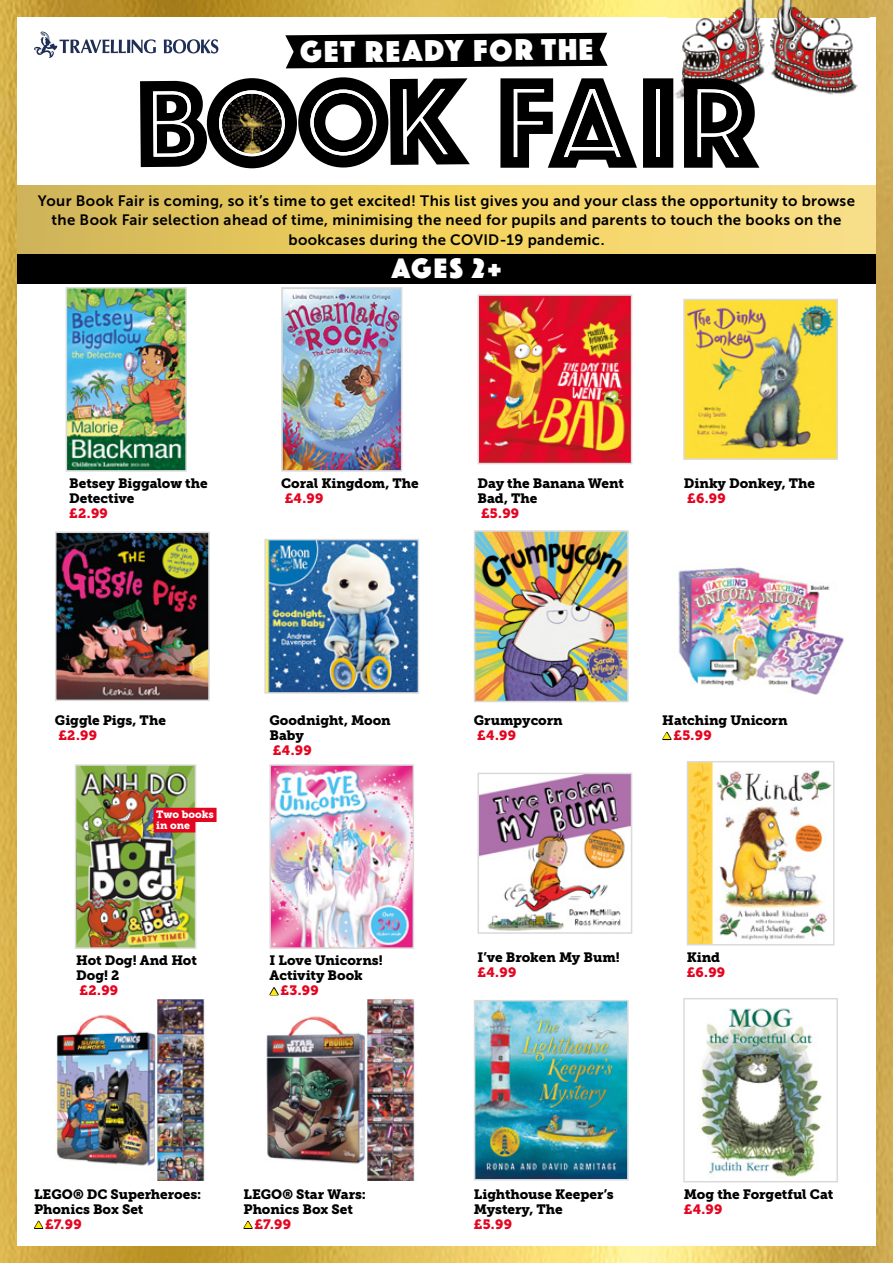
<style>
.page{position:relative;width:893px;height:1263px;background:#fff}
.page>*{position:absolute;margin:0;border:0;box-sizing:border-box;transform-origin:0 0}
.t1{font:128.7px "Phosphate Inline";color:#000}
.t2{font:31.35px "Phosphate Solid";color:#fff}
.t3{font:29.25px "Phosphate Solid";color:#fff}
.t4{font:15px/19.5px "Museo Sans 700";letter-spacing:.025em;color:#000;text-align:center}
.t5{font:13.5px/15px "Museo Slab 900";letter-spacing:-.005em;color:#000}
.t6{font:13.5px "Museo Slab 900";letter-spacing:.02em;color:#e40521}
.t7{font:10.5px/10.5px "Museo Slab 900";color:#fff}
.s1{font-size:133.95px}
</style>
<div class="page">
<img style="left:0;top:0;width:893px;height:1263px">
<div style="left:17px;top:253px;width:859px;height:31px;background:#000"></div>
<img style="left:667px;top:0;width:202px;height:109px">
<div style="left:17px;top:186px;width:859px;height:67px;background:linear-gradient(to right,#d7b84f,#ffe47f)"></div>
<svg style="left:285px;top:33px;width:323px;height:35px;background:#141414"></svg>
<svg style="left:514px;top:89px;width:30px;height:68px"></svg>
<svg style="left:564px;top:89px;width:57px;height:68px"></svg>
<hr style="left:656px;top:89px;width:4px;height:68px;background:#fff">
<svg style="left:698px;top:89px;width:43px;height:68px"></svg>
<svg style="left:153px;top:91px;width:41px;height:66px"></svg>
<svg style="left:219px;top:90px;width:66px;height:66px"></svg>
<svg style="left:310px;top:90px;width:66px;height:66px"></svg>
<svg style="left:403px;top:89px;width:45px;height:66px"></svg>
<svg style="left:222px;top:94px;width:59px;height:59px;background:#292316"></svg>
<img style="left:222px;top:94px;width:30px;height:28px">
<svg style="left:34px;top:31px;width:184px;height:27px"></svg>
<img style="left:54px;top:531px;width:156px;height:171px">
<img style="left:477px;top:294px;width:156px;height:171px">
<img style="left:65px;top:286px;width:123px;height:186px">
<img style="left:280px;top:286px;width:123px;height:186px">
<img style="left:682px;top:298px;width:157px;height:163px">
<img style="left:269px;top:763px;width:146px;height:187px">
<div style="left:663px;top:557px;width:196px;height:144px;background:#fff"></div>
<img style="left:678px;top:567px;width:166px;height:127px">
<img style="left:264px;top:538px;width:156px;height:156px">
<img style="left:473px;top:529px;width:156px;height:174px">
<img style="left:74px;top:763px;width:123px;height:187px">
<img style="left:473px;top:999px;width:156px;height:182px">
<img style="left:55px;top:999px;width:152px;height:182px">
<img style="left:477px;top:772px;width:156px;height:162px">
<img style="left:686px;top:760px;width:149px;height:186px">
<img style="left:264px;top:999px;width:152px;height:182px">
<img style="left:682px;top:997px;width:157px;height:186px">
<div style="left:153px;top:808px;width:64px;height:14px;background:#e40521"></div>
<div style="left:153px;top:818px;width:42px;height:14px;background:#e40521"></div>
<svg style="left:663px;top:732px;width:8px;height:7px"></svg>
<svg style="left:270px;top:988px;width:8px;height:7px"></svg>
<svg style="left:35px;top:1221px;width:8px;height:7px"></svg>
<svg style="left:244px;top:1221px;width:8px;height:7px"></svg>
<h2 class="t2" style="left:299px;top:31px;width:295px;rotate:-1deg">GET READY FOR THE</h2>
<h1 class="t1" style="left:136px;top:32px;width:623px">BOOK <span class="s1">FAIR</span></h1>
<p class="t4" style="left:38px;top:191px;width:818px">Your Book Fair is coming, so it’s time to get excited! This list gives you and your class the opportunity to browse the Book Fair selection ahead of time, minimising the need for pupils and parents to touch the books on the bookcases during the COVID-19 pandemic.</p>
<h3 class="t3" style="left:392px;top:248px;width:111px">AGES 2+</h3>
<p class="t5" style="left:69px;top:476px;width:140px">Betsey Biggalow the<br>Detective</p>
<p class="t6" style="left:69px;top:505px;width:40px">£2.99</p>
<p class="t5" style="left:281px;top:476px;width:139px">Coral Kingdom, The</p>
<p class="t6" style="left:285px;top:490px;width:40px">£4.99</p>
<p class="t5" style="left:477px;top:476px;width:148px">Day the Banana Went<br>Bad, The</p>
<p class="t6" style="left:481px;top:505px;width:40px">£5.99</p>
<p class="t5" style="left:684px;top:476px;width:133px">Dinky Donkey, The</p>
<p class="t6" style="left:687px;top:490px;width:40px">£6.99</p>
<p class="t5" style="left:55px;top:713px;width:113px">Giggle Pigs, The</p>
<p class="t6" style="left:58px;top:727px;width:40px">£2.99</p>
<p class="t5" style="left:269px;top:713px;width:123px">Goodnight, Moon<br>Baby</p>
<p class="t6" style="left:273px;top:742px;width:40px">£4.99</p>
<p class="t5" style="left:474px;top:713px;width:90px">Grumpycorn</p>
<p class="t6" style="left:477px;top:727px;width:40px">£4.99</p>
<p class="t5" style="left:662px;top:713px;width:127px">Hatching Unicorn</p>
<p class="t6" style="left:673px;top:727px;width:40px">£5.99</p>
<p class="t7" style="left:156px;top:809px;width:59px">Two books in one</p>
<p class="t5" style="left:76px;top:953px;width:122px">Hot Dog! And Hot<br>Dog! 2</p>
<p class="t6" style="left:80px;top:983px;width:40px">£2.99</p>
<p class="t5" style="left:269px;top:953px;width:115px">I Love Unicorns!<br>Activity Book</p>
<p class="t6" style="left:281px;top:983px;width:40px">£3.99</p>
<p class="t5" style="left:477px;top:950px;width:144px">I’ve Broken My Bum!</p>
<p class="t6" style="left:477px;top:964px;width:40px">£4.99</p>
<p class="t5" style="left:687px;top:950px;width:35px">Kind</p>
<p class="t6" style="left:687px;top:964px;width:40px">£6.99</p>
<p class="t5" style="left:34px;top:1187px;width:169px">LEGO® DC Superheroes:<br>Phonics Box Set</p>
<p class="t6" style="left:45px;top:1216px;width:38px">£7.99</p>
<p class="t5" style="left:243px;top:1187px;width:124px">LEGO® Star Wars:<br>Phonics Box Set</p>
<p class="t6" style="left:255px;top:1216px;width:38px">£7.99</p>
<p class="t5" style="left:474px;top:1187px;width:141px">Lighthouse Keeper’s<br>Mystery, The</p>
<p class="t6" style="left:474px;top:1216px;width:40px">£5.99</p>
<p class="t5" style="left:684px;top:1187px;width:151px">Mog the Forgetful Cat</p>
<p class="t6" style="left:684px;top:1201px;width:40px">£4.99</p>
</div>
